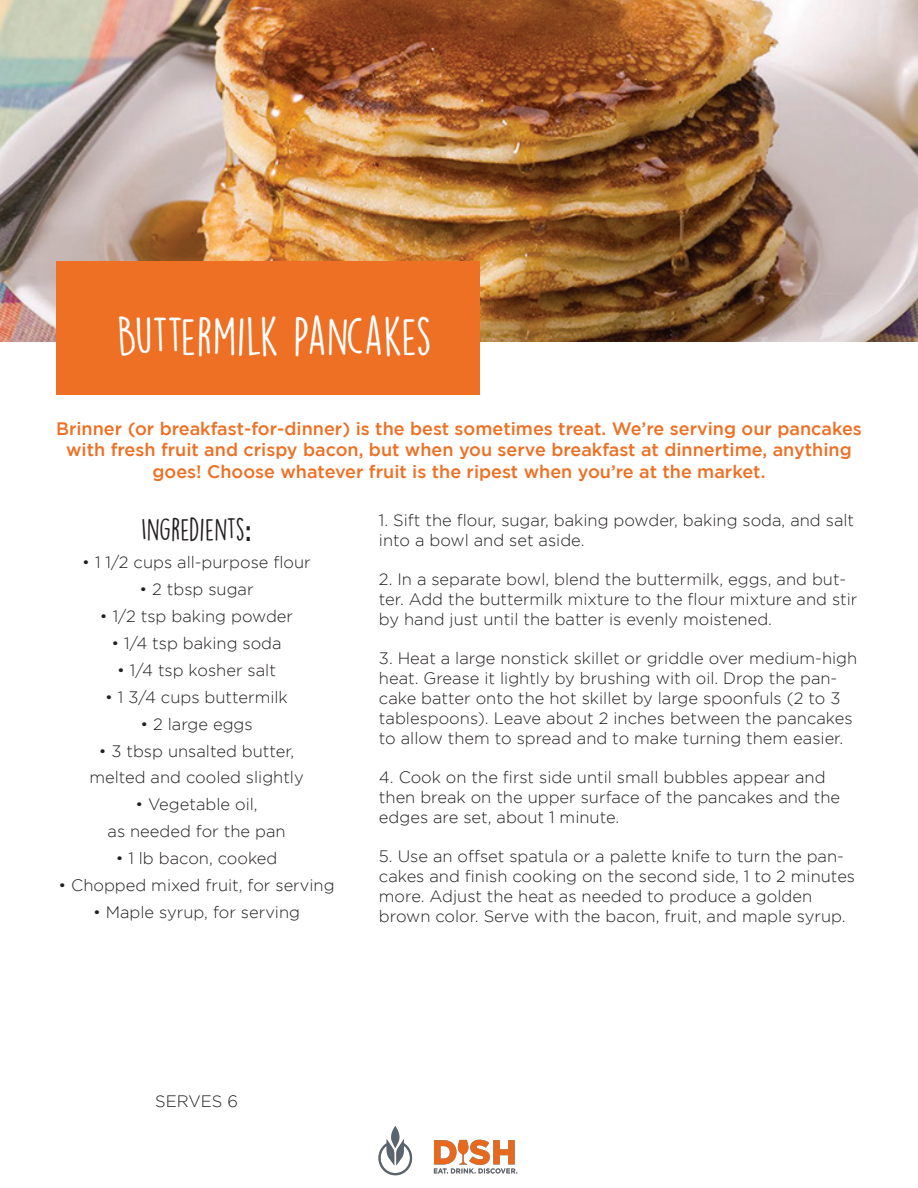
<style>
.page{position:relative;width:918px;height:1188px;background:#fff}
.page>*{position:absolute;margin:0;border:0;box-sizing:border-box;transform-origin:0 0}
.t1{font:48px "DK Lemon Yellow Sun";letter-spacing:-.02em;color:#fff}
.t2{font:28.5px "DK Lemon Yellow Sun";color:#231f20}
.t3{font:500 18px/21.6px "Gotham";color:#ed7025;text-align:center}
.t4{font:300 16.5px/19.8px "Gotham";color:#231f20}
.s1{font-family:"Raleway";font-weight:700}
</style>
<div class="page">
<img style="left:0;top:0;width:918px;height:341px">
<div style="left:56px;top:261px;width:424px;height:134px;background:#ed7025"></div>
<img style="left:378px;top:1126px;width:140px;height:50px">
<h1 class="t1" style="left:117px;top:307px;width:317px">BUTTERMILK PANCAKES</h1>
<p class="t3" style="left:56px;top:417px;width:807px">Brinner (or breakfast-for-dinner) is the best sometimes treat. We’re serving our pancakes with fresh fruit and crispy bacon, but when you serve breakfast at dinnertime, anything goes! Choose whatever fruit is the ripest when you’re at the market.</p>
<h2 class="t2" style="left:141px;top:512px;width:112px">INGREDIENTS<span class="s1">:</span></h2>
<p class="t4" style="left:82px;top:552px;width:230px">• 1 1/2 cups all-purpose flour</p>
<p class="t4" style="left:139px;top:579px;width:116px">• 2 tbsp sugar</p>
<p class="t4" style="left:100px;top:606px;width:195px">• 1/2 tsp baking powder</p>
<p class="t4" style="left:111px;top:633px;width:172px">• 1/4 tsp baking soda</p>
<p class="t4" style="left:117px;top:660px;width:160px">• 1/4 tsp kosher salt</p>
<p class="t4" style="left:105px;top:687px;width:184px">• 1 3/4 cups buttermilk</p>
<p class="t4" style="left:140px;top:714px;width:114px">• 2 large eggs</p>
<p class="t4" style="left:89px;top:737px;width:216px;line-height:27px;text-align:center">• 3 tbsp unsalted butter, melted and cooled slightly</p>
<p class="t4" style="left:108px;top:791px;width:180px;line-height:27px;text-align:center">• Vegetable oil,<br>as needed for the pan</p>
<p class="t4" style="left:116px;top:849px;width:163px">• 1 lb bacon, cooked</p>
<p class="t4" style="left:59px;top:876px;width:278px">• Chopped mixed fruit, for serving</p>
<p class="t4" style="left:93px;top:903px;width:208px">• Maple syrup, for serving</p>
<p class="t4" style="left:379px;top:510px;width:477px">1. Sift the flour, sugar, baking powder, baking soda, and salt into a bowl and set aside.</p>
<p class="t4" style="left:379px;top:569px;width:480px">2. In a separate bowl, blend the buttermilk, eggs, and but&shy;ter. Add the buttermilk mixture to the flour mixture and stir by hand just until the batter is evenly moistened.</p>
<p class="t4" style="left:379px;top:648px;width:480px">3. Heat a large nonstick skillet or griddle over medium-high heat. Grease it lightly by brushing with oil. Drop the pan&shy;cake batter onto the hot skillet by large spoonfuls (2 to 3 tablespoons). Leave about 2 inches between the pancakes to allow them to spread and to make turning them easier.</p>
<p class="t4" style="left:379px;top:767px;width:463px">4. Cook on the first side until small bubbles appear and then break on the upper surface of the pancakes and the edges are set, about 1 minute.</p>
<p class="t4" style="left:379px;top:846px;width:478px">5. Use an offset spatula or a palette knife to turn the pan&shy;cakes and finish cooking on the second side, 1 to 2 minutes more. Adjust the heat as needed to produce a golden brown color. Serve with the bacon, fruit, and maple syrup.</p>
<p class="t4" style="left:155px;top:1092px;width:84px">SERVES 6</p>
</div>
